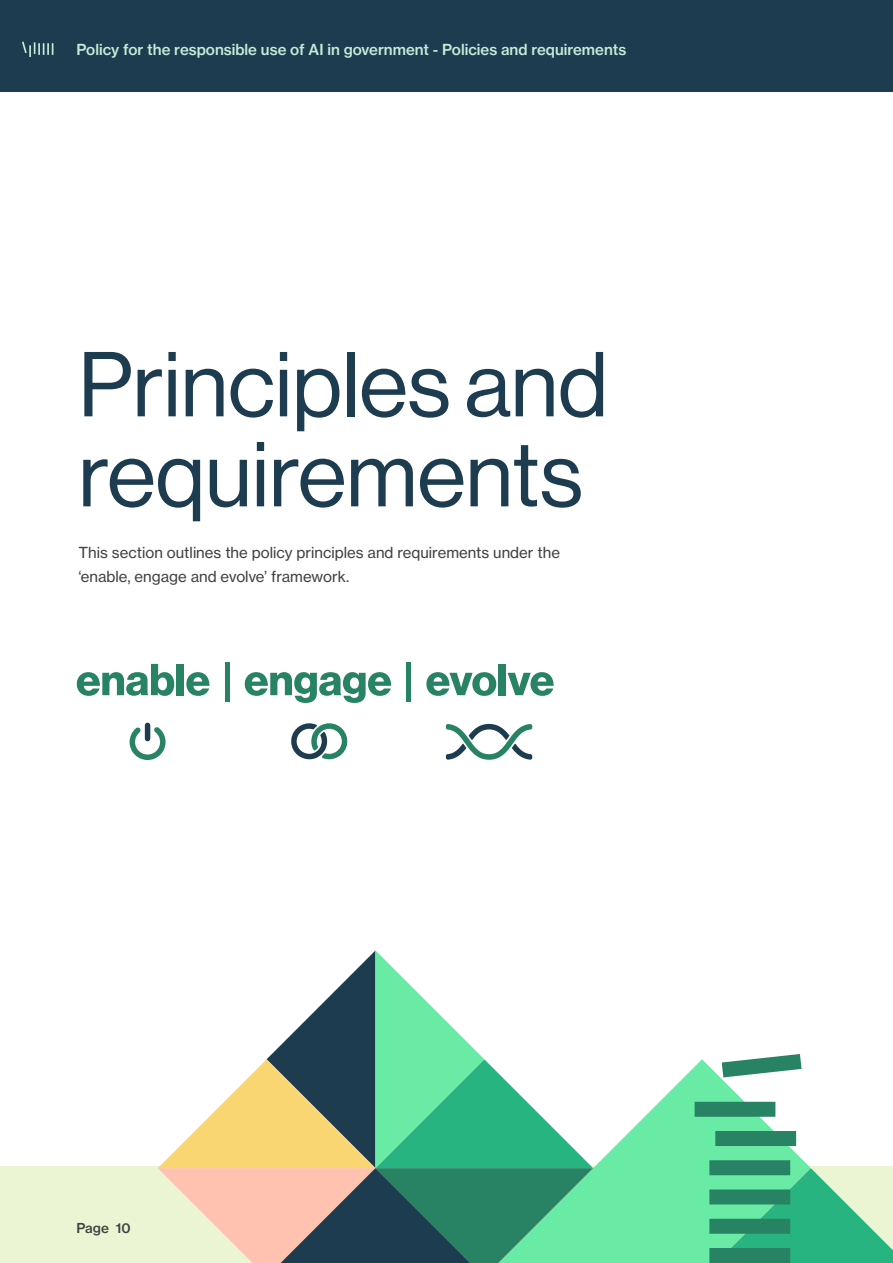
<style>
.page{position:relative;width:893px;height:1263px;background:#fff}
.page>*{position:absolute;margin:0;border:0;box-sizing:border-box;transform-origin:0 0}
.Heading_1{font:90px/90px "N Haas Grotesk DS Pro 55 Rg";color:#1e3c50}
.t1{font:15px/24px "N Haas Grotesk TX Pro 55 Rg";color:#414141}
.t2{font:15px "N Haas Grotesk TX Pro 65 Md";color:#c8ebd7}
.t3{font:13.5px "N Haas Grotesk TX Pro 65 Md";color:#414141}
</style>
<div class="page">
<div style="left:0;top:0;width:893px;height:91px;background:#1e3c50"></div>
<svg style="left:22px;top:41px;width:31px;height:16px"></svg>
<div style="left:0;top:1167px;width:893px;height:96px;background:#ebf5d4"></div>
<svg style="left:593px;top:1059px;width:218px;height:204px;fill:#69eba5"></svg>
<svg style="left:158px;top:950px;width:435px;height:313px"></svg>
<svg style="left:716px;top:1168px;width:177px;height:95px"></svg>
<div style="left:709px;top:1248px;width:81px;height:15px;background:#288264"></div>
<div style="left:709px;top:1219px;width:81px;height:15px;background:#288264"></div>
<svg style="left:706px;top:1054px;width:105px;height:32px"></svg>
<div style="left:695px;top:1102px;width:80px;height:15px;background:#288264"></div>
<div style="left:709px;top:1189px;width:81px;height:15px;background:#288264"></div>
<div style="left:709px;top:1160px;width:81px;height:15px;background:#288264"></div>
<div style="left:715px;top:1131px;width:81px;height:15px;background:#288264"></div>
<svg style="left:77px;top:664px;width:97px;height:32px"></svg>
<div style="left:177px;top:664px;width:7px;height:31px;background:#288264"></div>
<svg style="left:186px;top:672px;width:24px;height:24px"></svg>
<hr style="left:225px;top:662px;width:4px;height:39px;background:#288264">
<svg style="left:245px;top:672px;width:146px;height:31px"></svg>
<hr style="left:407px;top:662px;width:4px;height:39px;background:#288264">
<svg style="left:426px;top:672px;width:70px;height:24px"></svg>
<div style="left:499px;top:664px;width:7px;height:31px;background:#288264"></div>
<svg style="left:508px;top:672px;width:46px;height:24px"></svg>
<svg style="left:291px;top:723px;width:57px;height:37px"></svg>
<svg style="left:446px;top:724px;width:86px;height:36px"></svg>
<svg style="left:130px;top:727px;width:36px;height:33px"></svg>
<div style="left:145px;top:723px;width:5px;height:18px;background:#1e3c50;border-radius:3px"></div>
<p class="t2" style="left:77px;top:40px;width:551px">Policy for the responsible use of AI in government - Policies and requirements</p>
<h1 class="Heading_1" style="left:78px;top:340px;width:531px">Principles and requirements</h1>
<p class="t1" style="left:78px;top:541px;width:483px">This section outlines the policy principles and requirements under the ‘enable, engage and evolve’ framework.</p>
<p class="t3" style="left:77px;top:1219px;width:56px">Page 10</p>
</div>
